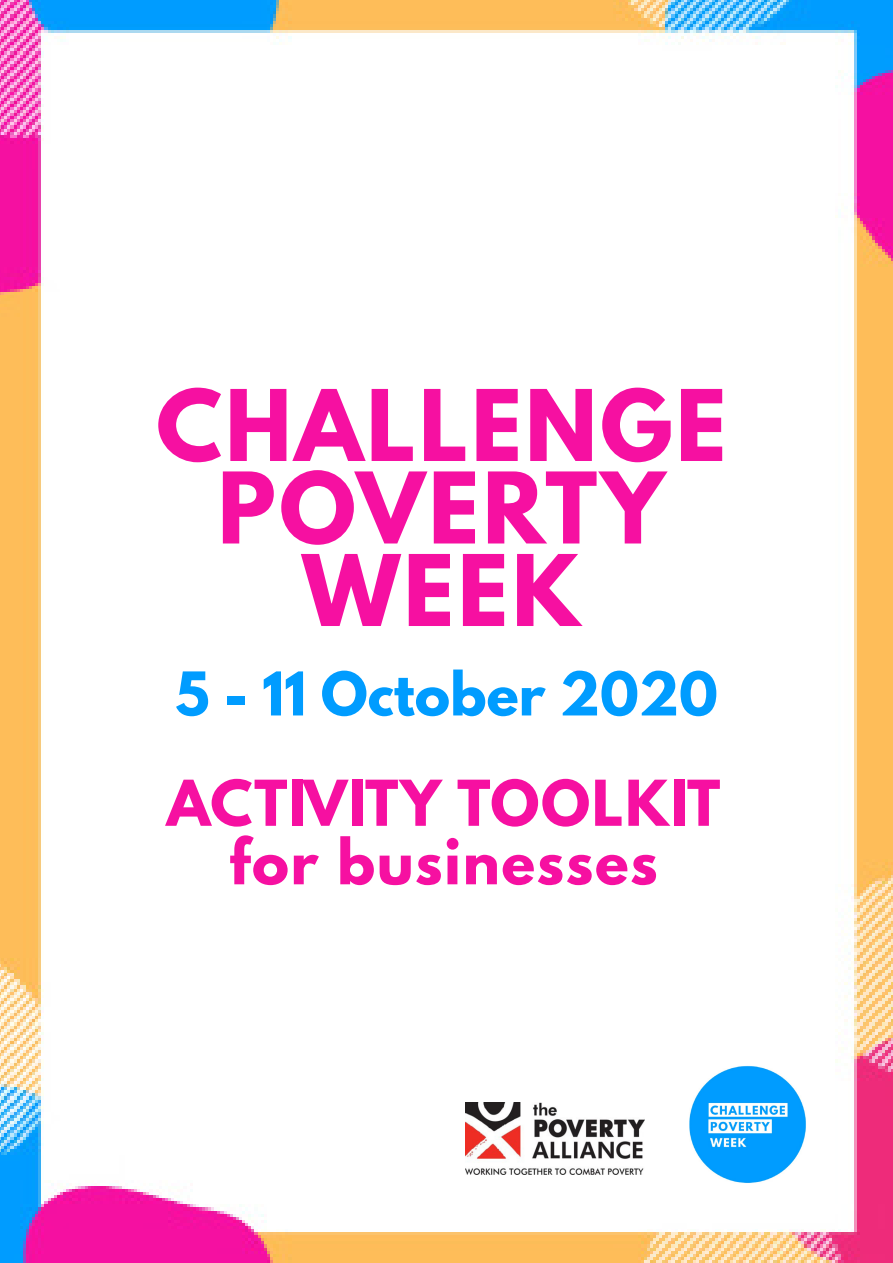
<style>
.page{position:relative;width:893px;height:1263px;background:#fff}
.page>*{position:absolute;margin:0;border:0;box-sizing:border-box;transform-origin:0 0}
.t1{font:700 87.3px/82.5px "League Spartan";letter-spacing:.035em;color:#f610a1;text-align:center}
.t2{font:700 55.95px "League Spartan";letter-spacing:.03em;color:#f610a1}
.t3{font:700 53.4px "League Spartan";color:#009cff}
</style>
<div class="page">
<img style="left:0;top:0;width:893px;height:1263px">
<img style="left:465px;top:1103px;width:180px;height:71px">
<img style="left:670px;top:1062px;width:150px;height:134px">
<p class="t1" style="left:156px;top:383px;width:572px">CHALLENGE<br>POVERTY<br>WEEK</p>
<p class="t3" style="left:175px;top:652px;width:544px">5 - 11 October 2020</p>
<p class="t2" style="left:167px;top:759px;width:555px">ACTIVITY TOOLKIT</p>
<p class="t2" style="left:229px;top:818px;width:430px">for businesses</p>
</div>
